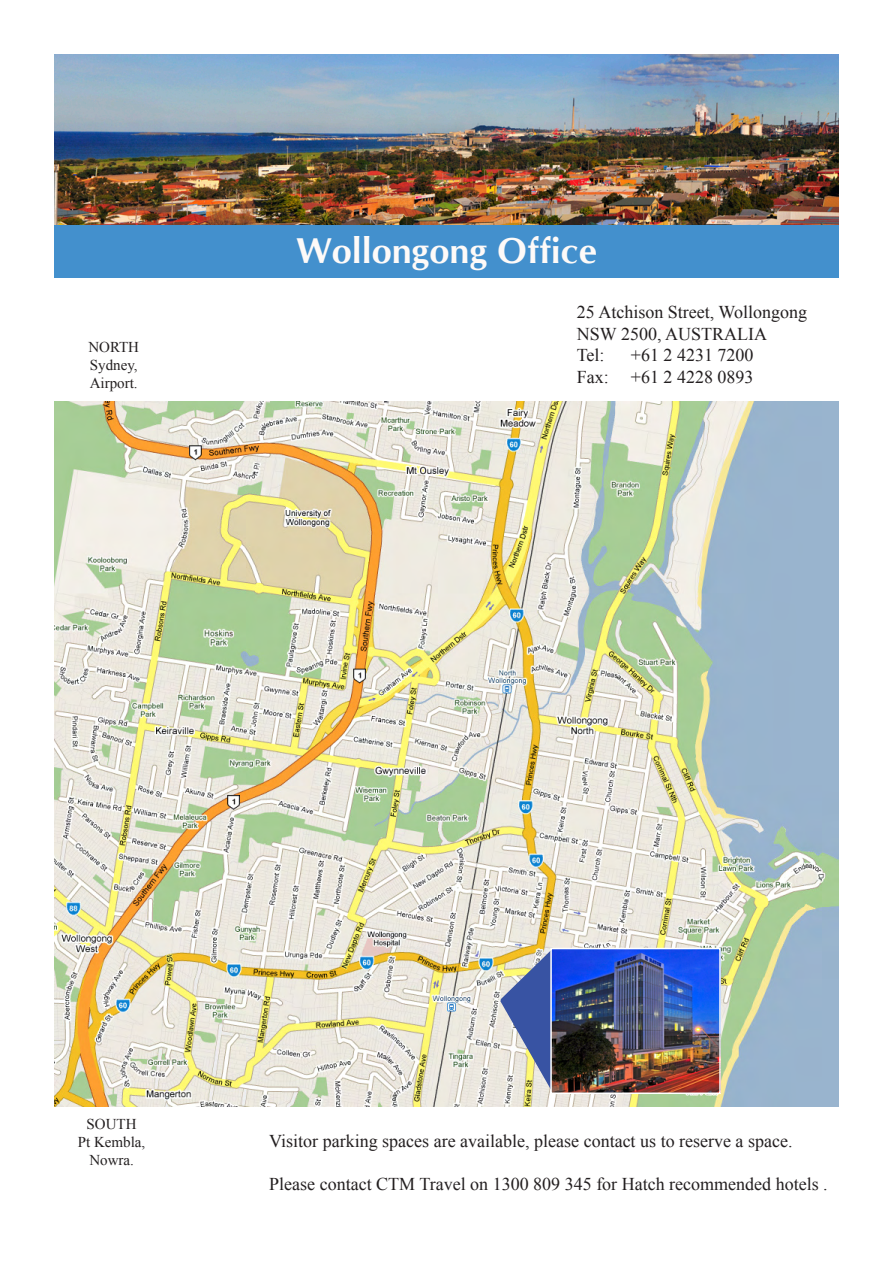
<style>
.page{position:relative;width:893px;height:1263px;background:#fff}
.page>*{position:absolute;margin:0;border:0;box-sizing:border-box;transform-origin:0 0}
.t1{font:700 36px "CG Omega";color:#fefaf8}
.t2{font:18px "Times New Roman";color:#231f20}
.t3{font:15px "Times New Roman";color:#231f20}
</style>
<div class="page">
<img style="left:54px;top:402px;width:785px;height:704px">
<svg style="left:499px;top:947px;width:54px;height:148px;background:#979fb2"></svg>
<img style="left:553px;top:951px;width:165px;height:140px">
<div style="left:550px;top:948px;width:171px;height:146px;border:2px solid #fff"></div>
<div style="left:54px;top:56px;width:785px;height:222px;background:#4390cd"></div>
<img style="left:54px;top:54px;width:785px;height:170px">
<p class="t3" style="left:88px;top:337px;width:52px">NORTH</p>
<p class="t3" style="left:90px;top:355px;width:49px">Sydney,</p>
<p class="t3" style="left:90px;top:373px;width:49px">Airport.</p>
<p class="t1" style="left:296px;top:228px;width:302px">Wollongong Office</p>
<p class="t2" style="left:577px;top:300px;width:232px">25 Atchison Street, Wollongong</p>
<p class="t2" style="left:577px;top:321px;width:192px">NSW 2500, AUSTRALIA</p>
<p class="t2" style="left:577px;top:343px;width:29px">Tel:</p>
<p class="t2" style="left:631px;top:343px;width:124px">+61 2 4231 7200</p>
<p class="t2" style="left:577px;top:365px;width:178px">Fax: +61 2 4228 0893</p>
<p class="t3" style="left:87px;top:1114px;width:51px">SOUTH</p>
<p class="t3" style="left:78px;top:1132px;width:69px">Pt Kembla,</p>
<p class="t3" style="left:89px;top:1150px;width:46px">Nowra.</p>
<p class="t2" style="left:269px;top:1129px;width:525px">Visitor parking spaces are available, please contact us to reserve a space.</p>
<p class="t2" style="left:269px;top:1172px;width:560px">Please contact CTM Travel on 1300 809 345 for Hatch recommended hotels .</p>
</div>
